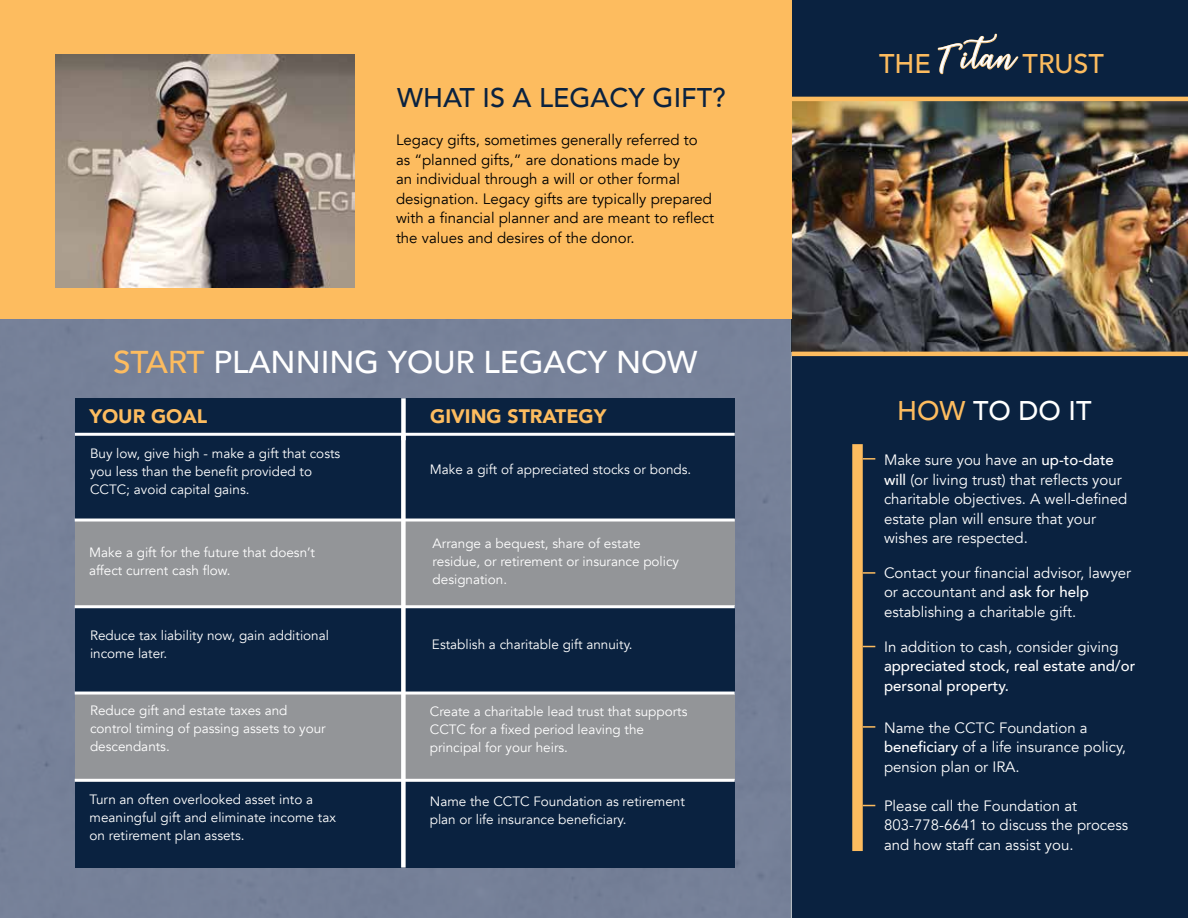
<style>
.page{position:relative;width:1188px;height:918px;background:#fff}
.page>*{position:absolute;margin:0;border:0;box-sizing:border-box;transform-origin:0 0}
.t1{font:500 31.5px "Avenir";color:#fff}
.t2{font:500 27px "Avenir";color:#0a2240}
.t3{font:500 27px "Avenir";color:#fdbc5f}
.t4{font:500 27px "Avenir";color:#fff}
.t5{font:900 19.5px "Avenir";color:#fdbc5f}
.t6{font:15px/19.5px "Avenir";color:#fff}
.t7{font:15px/19.5px "Avenir";color:#000}
.t8{font:500 15px/19.5px "Avenir";color:#fff}
.t9{font:13.5px/18px "Avenir";color:#fff}
.s1{color:#fdbc5f}
.s2{font-weight:500}
</style>
<div class="page">
<div style="left:792px;top:0;width:396px;height:918px;background:#0a2240"></div>
<img style="left:792px;top:101px;width:396px;height:251px">
<hr style="left:792px;top:97px;width:396px;height:4px;background:#fdbc5f">
<hr style="left:792px;top:352px;width:396px;height:4px;background:#fdbc5f">
<div style="left:0;top:318px;width:792px;height:600px;background:#768199"></div>
<div style="left:852px;top:444px;width:11px;height:407px;background:#fdbc5f"></div>
<svg style="left:863px;top:458px;width:12px;height:2px"></svg>
<svg style="left:863px;top:572px;width:12px;height:2px"></svg>
<svg style="left:863px;top:646px;width:12px;height:1px"></svg>
<svg style="left:863px;top:726px;width:12px;height:2px"></svg>
<div style="left:0;top:0;width:792px;height:318px;background:#fdbc5f"></div>
<img style="left:56px;top:54px;width:298px;height:233px">
<div style="left:75px;top:434px;width:660px;height:88px;background:#0a2240"></div>
<div style="left:75px;top:520px;width:660px;height:87px;background:#939598"></div>
<hr style="left:75px;top:519px;width:660px;height:3px;background:#fff">
<div style="left:75px;top:693px;width:660px;height:87px;background:#939598"></div>
<div style="left:75px;top:607px;width:660px;height:87px;background:#0a2240"></div>
<hr style="left:75px;top:605px;width:660px;height:3px;background:#fff">
<hr style="left:75px;top:692px;width:660px;height:3px;background:#fff">
<div style="left:75px;top:780px;width:660px;height:88px;background:#0a2240"></div>
<hr style="left:75px;top:779px;width:660px;height:3px;background:#fff">
<div style="left:401px;top:434px;width:5px;height:434px;background:#fff"></div>
<div style="left:75px;top:398px;width:660px;height:36px;background:#0a2240"></div>
<hr style="left:75px;top:433px;width:660px;height:3px;background:#fff">
<div style="left:401px;top:398px;width:5px;height:42px;background:#fff"></div>
<svg style="left:863px;top:805px;width:12px;height:1px"></svg>
<h2 class="t2" style="left:397px;top:75px;width:330px">WHAT IS A LEGACY GIFT?</h2>
<p class="t7" style="left:396px;top:130px;width:320px">Legacy gifts, sometimes generally referred to as “planned gifts,” are donations made by<br>an individual through a will or other formal designation. Legacy gifts are typically prepared with a financial planner and are meant to reflect the values and desires of the donor.</p>
<h1 class="t1" style="left:113px;top:335px;width:586px"><span class="s1">START</span> PLANNING YOUR LEGACY NOW</h1>
<h3 class="t5" style="left:89px;top:399px;width:120px">YOUR GOAL</h3>
<h3 class="t5" style="left:430px;top:399px;width:178px">GIVING STRATEGY</h3>
<p class="t9" style="left:90px;top:445px;width:252px">Buy low, give high - make a gift that costs you less than the benefit provided to<br>CCTC; avoid capital gains.</p>
<p class="t9" style="left:430px;top:460px;width:263px">Make a gift of appreciated stocks or bonds.</p>
<p class="t9" style="left:89px;top:543px;width:227px">Make a gift for the future that doesn’t affect current cash flow.</p>
<p class="t9" style="left:433px;top:534px;width:248px">Arrange a bequest, share of estate residue, or retirement or insurance policy designation.</p>
<p class="t9" style="left:90px;top:627px;width:240px">Reduce tax liability now, gain additional income later.</p>
<p class="t9" style="left:432px;top:636px;width:202px">Establish a charitable gift annuity.</p>
<p class="t9" style="left:90px;top:702px;width:237px">Reduce gift and estate taxes and control timing of passing assets to your descendants.</p>
<p class="t9" style="left:430px;top:702px;width:259px">Create a charitable lead trust that supports<br>CCTC for a fixed period leaving the principal for your heirs.</p>
<p class="t9" style="left:90px;top:791px;width:248px">Turn an often overlooked asset into a meaningful gift and eliminate income tax on retirement plan assets.</p>
<p class="t9" style="left:430px;top:793px;width:257px">Name the CCTC Foundation as retirement plan or life insurance beneficiary.</p>
<h2 class="t3" style="left:879px;top:40px;width:227px">THE <sup>Titan</sup> TRUST</h2>
<h2 class="t4" style="left:897px;top:387px;width:196px"><span class="s1">HOW</span> TO DO IT</h2>
<p class="t6" style="left:884px;top:451px;width:245px">Make sure you have an <span class="s2">up-to-date will</span> (or living trust) that reflects your charitable objectives. A well-defined estate plan will ensure that your wishes are respected.</p>
<p class="t6" style="left:884px;top:563px;width:249px">Contact your financial advisor, lawyer or accountant and <span class="s2">ask for help </span>establishing a charitable gift.</p>
<p class="t6" style="left:884px;top:637px;width:236px">In addition to cash, consider giving</p>
<p class="t8" style="left:884px;top:655px;width:253px">appreciated stock, real estate and/or personal property.</p>
<p class="t6" style="left:884px;top:718px;width:243px">Name the CCTC Foundation a <span class="s2">beneficiary</span> of a life insurance policy, pension plan or IRA.</p>
<p class="t6" style="left:884px;top:796px;width:246px">Please call the Foundation at<br>803-778-6641 to discuss the process and how staff can assist you.</p>
</div>
